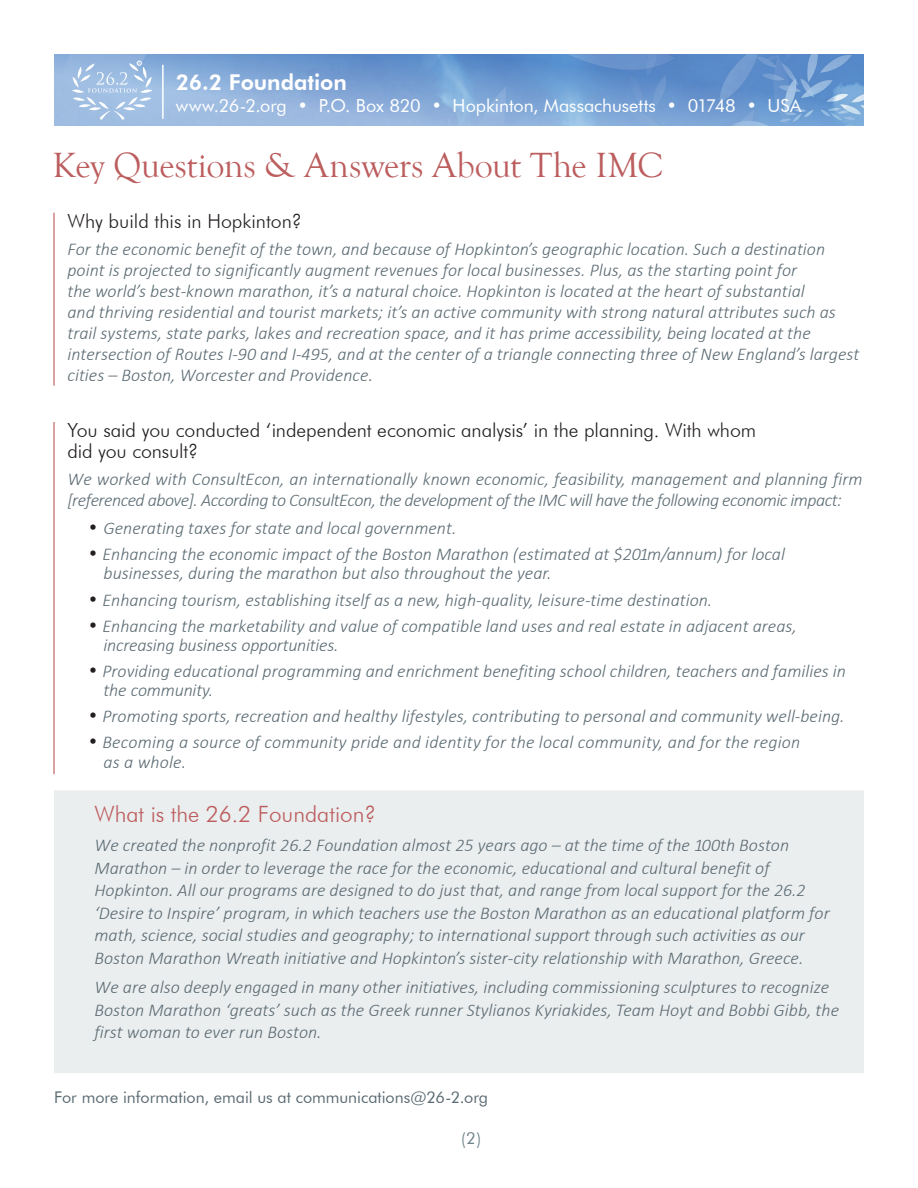
<style>
.page{position:relative;width:918px;height:1188px;background:#fff}
.page>*{position:absolute;margin:0;border:0;box-sizing:border-box;transform-origin:0 0}
.t1{font:36px "Goudy Old Style T";letter-spacing:-.005em;color:#bc5d5e}
.Question{font:300 22.5px "Futura BT";color:#bc5d5e}
.t2{font:800 21.75px "Futura BT";letter-spacing:-.005em;color:#fff}
.Question-2{font:300 19.5px/21px "Futura BT";letter-spacing:-.005em;color:#231f20}
.Question-3{font:italic 300 18px/22.5px "Calibri";color:#5b6b73}
.Question-4{font:italic 300 18px/21px "Calibri";letter-spacing:-.03em;color:#5b6b73}
.t3{font:18px "Futura BT";letter-spacing:-.005em;color:#fff}
.t4{font:16.5px "Futura BT";color:#71848e}
.t5{font:16.2px "Futura BT";color:#5b6b73}
.s1{font-family:"Futura BT"}
.s2{font-family:"Futura BT";font-style:normal;color:#231f20}
</style>
<div class="page">
<img style="left:54px;top:54px;width:810px;height:71px">
<div style="left:54px;top:790px;width:810px;height:283px;background:#ebeeef"></div>
<hr style="left:53px;top:213px;width:2px;height:173px;background:#bc5d5e">
<hr style="left:53px;top:422px;width:2px;height:352px;background:#bc5d5e">
<hr style="left:162px;top:65px;width:2px;height:54px;background:#fff">
<svg style="left:72px;top:61px;width:80px;height:59px;background:#aac5e5"></svg>
<p class="t2" style="left:176px;top:69px;width:173px">26.2 Foundation</p>
<p class="t3" style="left:176px;top:94px;width:627px">www.26-2.org • P.O. Box 820 • Hopkinton, Massachusetts • 01748 • USA</p>
<p class="t1" style="left:52px;top:146px;width:612px">Key Questions &amp; Answers About The IMC</p>
<p class="Question-2" style="left:68px;top:210px;width:236px">Why build this in Hopkinton?</p>
<p class="Question-3" style="left:68px;top:239px;width:793px;line-height:21px">For the economic benefit of the town, and because of Hopkinton’s geographic location. Such a destination point is projected to significantly augment revenues for local businesses. Plus, as the starting point for<br>the world’s best-known marathon, it’s a natural choice. Hopkinton is located at the heart of substantial<br>and thriving residential and tourist markets; it’s an active community with strong natural attributes such as trail systems, state parks, lakes and recreation space, and it has prime accessibility, being located at the intersection of Routes I-90 and I-495, and at the center of a triangle connecting three of New England’s largest cities – Boston, Worcester and Providence<span class="s1">.</span></p>
<p class="Question-2" style="left:68px;top:419px;width:690px">You said you conducted ‘independent economic analysis’ in the planning. With whom did you consult?</p>
<p class="Question-4" style="left:68px;top:469px;width:797px">We worked with ConsultEcon, an internationally known economic, feasibility, management and planning firm [referenced above]. According to ConsultEcon, the development of the IMC will have the following economic impact:</p>
<p class="Question-3" style="left:88px;top:517px;width:370px"><span class="s2">•</span> Generating taxes for state and local government.</p>
<p class="Question-3" style="left:104px;top:545px;width:683px;line-height:18.9px;text-indent:-16px"><span class="s2">•</span> Enhancing the economic impact of the Boston Marathon (estimated at $201m/annum) for local businesses, during the marathon but also throughout the year.</p>
<p class="Question-3" style="left:88px;top:588px;width:626px"><span class="s2">•</span> Enhancing tourism, establishing itself as a new, high-quality, leisure-time destination.</p>
<p class="Question-3" style="left:104px;top:616px;width:695px;line-height:18.9px;text-indent:-16px"><span class="s2">•</span> Enhancing the marketability and value of compatible land uses and real estate in adjacent areas, increasing business opportunities.</p>
<p class="Question-3" style="left:104px;top:661px;width:744px;line-height:18.9px;text-indent:-16px"><span class="s2">•</span> Providing educational programming and enrichment benefiting school children, teachers and families in the community.</p>
<p class="Question-3" style="left:88px;top:705px;width:758px"><span class="s2">•</span> Promoting sports, recreation and healthy lifestyles, contributing to personal and community well-being.</p>
<p class="Question-3" style="left:104px;top:732px;width:698px;line-height:19.6px;text-indent:-16px"><span class="s2">•</span> Becoming a source of community pride and identity for the local community, and for the region as a whole.</p>
<p class="Question" style="left:95px;top:801px;width:283px">What is the 26.2 Foundation?</p>
<p class="Question-3" style="left:95px;top:834px;width:737px">We created the nonprofit 26.2 Foundation almost 25 years ago – at the time of the 100th Boston Marathon – in order to leverage the race for the economic, educational and cultural benefit of Hopkinton. All our programs are designed to do just that, and range from local support for the 26.2 ‘Desire to Inspire’ program, in which teachers use the Boston Marathon as an educational platform for math, science, social studies and geography; to international support through such activities as our Boston Marathon Wreath initiative and Hopkinton’s sister-city relationship with Marathon, Greece.</p>
<p class="Question-3" style="left:95px;top:976px;width:746px">We are also deeply engaged in many other initiatives, including commissioning sculptures to recognize<br>Boston Marathon ‘greats’ such as the Greek runner Stylianos Kyriakides, Team Hoyt and Bobbi Gibb, the first woman to ever run Boston.</p>
<p class="t5" style="left:54px;top:1087px;width:436px">For more information, email us at communications@26-2.org</p>
<p class="t4" style="left:461px;top:1128px;width:22px">(2)</p>
</div>
